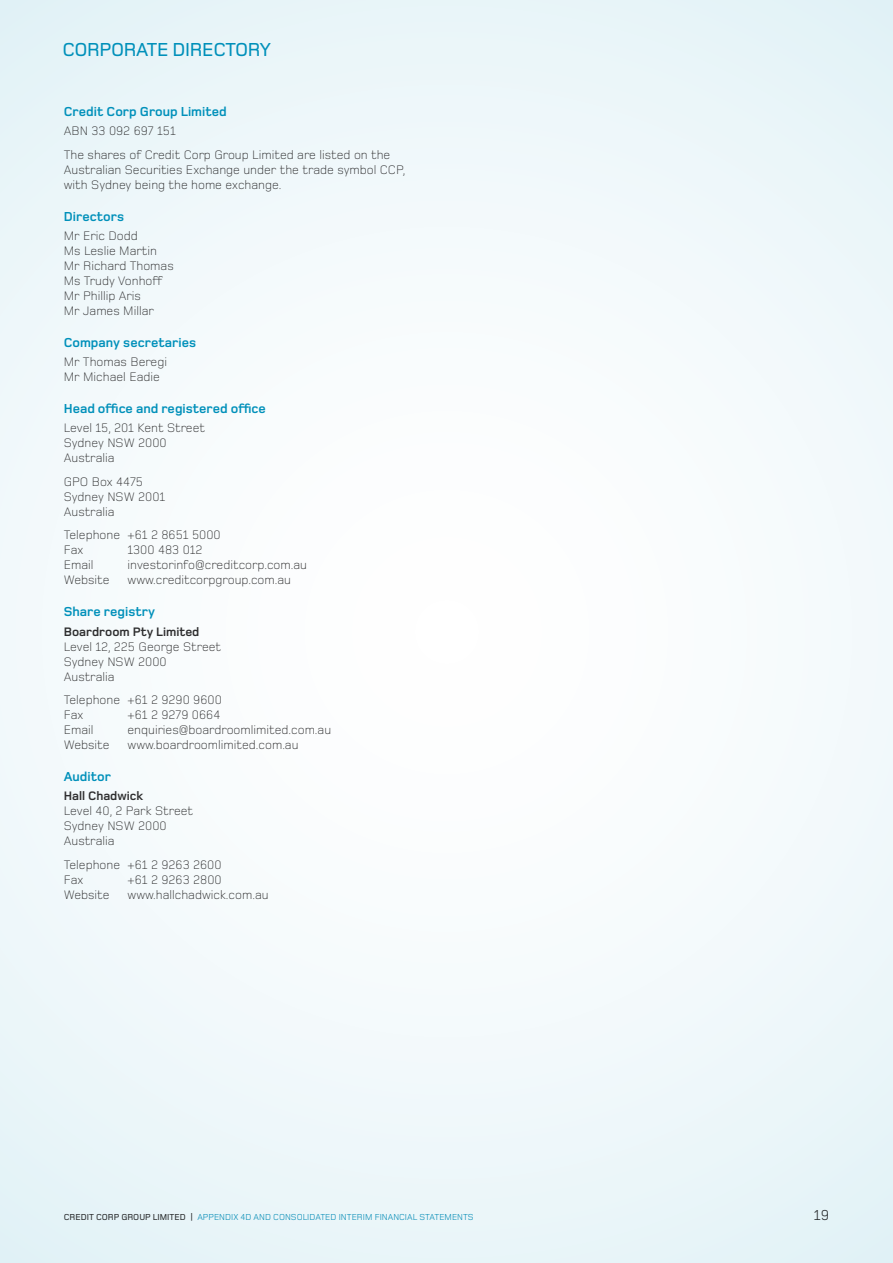
<style>
.page{position:relative;width:893px;height:1263px;background:#f3f9fb}
.page>*{position:absolute;margin:0;border:0;box-sizing:border-box;transform-origin:0 0}
.t1{font:500 19.5px "Foundry Monoline OT3";letter-spacing:-.02em;color:#0090ba}
.t2{font:15px "Foundry Monoline OT3";color:#2e2e2f}
.t3{font:700 13.5px "Foundry Monoline OT3";color:#0090ba}
.t4{font:300 12.75px/15px "Foundry Monoline OT3";color:#2e2e2f}
.t5{font:700 12.75px "Foundry Monoline OT3";color:#2e2e2f}
.t6{font:9px "Foundry Monoline OT3";color:#0090ba}
.s1{font-weight:500;color:#2e2e2f}
</style>
<div class="page">
<h1 class="t1" style="left:62px;top:36px;width:210px">CORPORATE DIRECTORY</h1>
<p class="t3" style="left:64px;top:102px;width:164px">Credit Corp Group Limited</p>
<p class="t4" style="left:64px;top:118px;width:328px;line-height:23.5px">ABN 33 092 697 151<br>The shares of Credit Corp Group Limited are listed on the</p>
<p class="t4" style="left:64px;top:161px;width:343px">Australian Securities Exchange under the trade symbol CCP, with Sydney being the home exchange.</p>
<p class="t3" style="left:64px;top:207px;width:62px">Directors</p>
<p class="t4" style="left:64px;top:227px;width:111px">Mr Eric Dodd<br>Ms Leslie Martin<br>Mr Richard Thomas<br>Ms Trudy Vonhoff<br>Mr Phillip Aris<br>Mr James Millar</p>
<p class="t3" style="left:64px;top:333px;width:134px">Company secretaries</p>
<p class="t4" style="left:64px;top:353px;width:105px">Mr Thomas Beregi<br>Mr Michael Eadie</p>
<p class="t3" style="left:64px;top:399px;width:204px">Head office and registered office</p>
<p class="t4" style="left:64px;top:420px;width:143px">Level 15, 201 Kent Street<br>Sydney NSW 2000<br>Australia</p>
<p class="t4" style="left:64px;top:473px;width:103px">GPO Box 4475<br>Sydney NSW 2001<br>Australia</p>
<p class="t4" style="left:64px;top:527px;width:158px">Telephone +61 2 8651 5000<br>Fax</p>
<p class="t4" style="left:128px;top:542px;width:77px">1300 483 012</p>
<p class="t4" style="left:64px;top:557px;width:31px">Email</p>
<p class="t4" style="left:128px;top:557px;width:181px">investorinfo@creditcorp.com.au</p>
<p class="t4" style="left:64px;top:571px;width:47px">Website</p>
<p class="t4" style="left:128px;top:571px;width:165px">www.creditcorpgroup.com.au</p>
<p class="t3" style="left:64px;top:603px;width:93px">Share registry</p>
<p class="t5" style="left:64px;top:623px;width:137px">Boardroom Pty Limited</p>
<p class="t4" style="left:64px;top:638px;width:159px">Level 12, 225 George Street<br>Sydney NSW 2000<br>Australia</p>
<p class="t4" style="left:64px;top:691px;width:160px">Telephone +61 2 9290 9600<br>Fax</p>
<p class="t4" style="left:128px;top:706px;width:94px">+61 2 9279 0664</p>
<p class="t4" style="left:64px;top:721px;width:31px">Email</p>
<p class="t4" style="left:128px;top:721px;width:205px">enquiries@boardroomlimited.com.au</p>
<p class="t4" style="left:64px;top:736px;width:47px">Website</p>
<p class="t4" style="left:128px;top:736px;width:173px">www.boardroomlimited.com.au</p>
<p class="t3" style="left:64px;top:767px;width:49px">Auditor</p>
<p class="t5" style="left:64px;top:787px;width:81px">Hall Chadwick</p>
<p class="t4" style="left:64px;top:803px;width:131px">Level 40, 2 Park Street<br>Sydney NSW 2000<br>Australia</p>
<p class="t4" style="left:64px;top:856px;width:159px">Telephone +61 2 9263 2600<br>Fax</p>
<p class="t4" style="left:128px;top:871px;width:96px">+61 2 9263 2800</p>
<p class="t4" style="left:64px;top:886px;width:47px">Website</p>
<p class="t4" style="left:128px;top:886px;width:143px">www.hallchadwick.com.au</p>
<p class="t6" style="left:64px;top:1211px;width:411px"><span class="s1">CREDIT CORP GROUP LIMITED </span><sup>|</sup> APPENDIX 4D AND CONSOLIDATED INTERIM FINANCIAL STATEMENTS</p>
<p class="t2" style="left:814px;top:1205px;width:17px">19</p>
</div>
